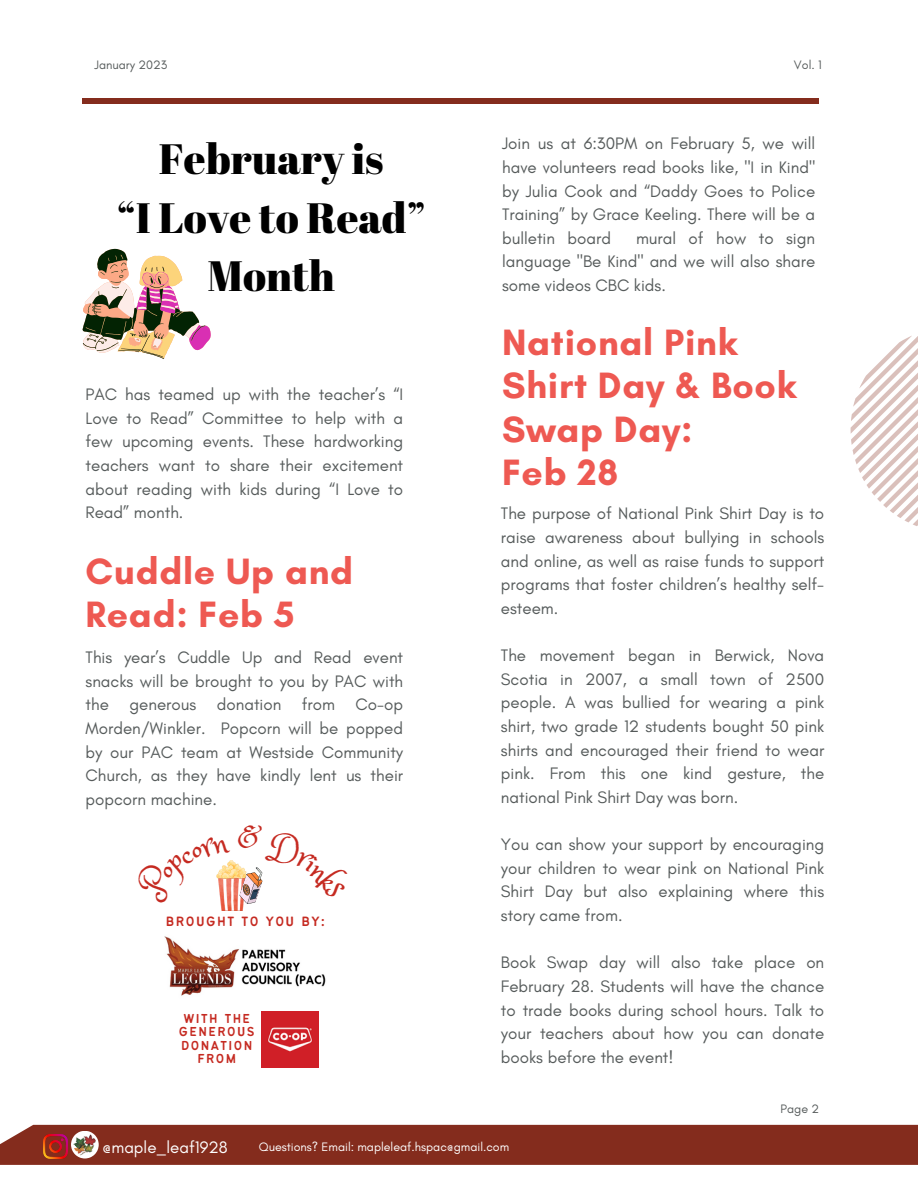
<style>
.page{position:relative;width:918px;height:1188px;background:#fff}
.page>*{position:absolute;margin:0;border:0;box-sizing:border-box;transform-origin:0 0}
.t1{font:42.45px/58.5px "Abril Fatface";color:#000;text-align:center}
.t2{font:700 37.35px/43.3px "Glacial Indifference";letter-spacing:.02em;color:#ee5952}
.t3{font:16.95px/23.7px "Glacial Indifference";color:#565b5b;text-align:justify}
.t4{font:16.95px "Glacial Indifference";color:#fff}
.t5{font:14.85px "Bantayog";letter-spacing:.1em;color:#c52a21}
.t6{font:14.25px/13.5px "Bantayog";letter-spacing:.1em;color:#c52a21;text-align:center}
.t7{font:12.45px "Glacial Indifference";color:#fff}
.t8{font:12.45px "Glacial Indifference";color:#565b5b}
</style>
<div class="page">
<div style="left:82px;top:98px;width:737px;height:5px;background:#842c1d"></div>
<svg style="left:851px;top:336px;width:67px;height:190px"></svg>
<img style="left:262px;top:1011px;width:56px;height:56px">
<svg style="left:82px;top:249px;width:128px;height:110px"></svg>
<img style="left:165px;top:936px;width:161px;height:60px">
<img style="left:220px;top:861px;width:24px;height:49px">
<div style="left:0;top:1125px;width:918px;height:40px;background:#842c1d"></div>
<img style="left:73px;top:1133px;width:23px;height:23px">
<svg style="left:216px;top:860px;width:14px;height:45px"></svg>
<svg style="left:237px;top:861px;width:26px;height:45px"></svg>
<p class="t8" style="left:95px;top:58px;width:74px">January 2023</p>
<h1 class="t8" style="left:794px;top:58px;width:29px">Vol. 1</h1>
<p class="t1" style="left:117px;top:129px;width:310px">February is<br>“I Love to Read”<br>Month</p>
<p class="t3" style="left:86px;top:382px;width:319px">PAC has teamed up with the teacher’s “I Love to Read” Committee to help with a few upcoming events. These hardworking teachers want to share their excitement about reading with kids during “I Love to Read” month.</p>
<p class="t2" style="left:86px;top:549px;width:269px">Cuddle Up and<br>Read: Feb 5</p>
<h4 class="t3" style="left:86px;top:645px;width:319px">This year’s Cuddle Up and Read event snacks will be brought to you by PAC with the generous donation from Co-op Morden/Winkler. Popcorn will be popped by our PAC team at Westside Community Church, as they have kindly lent us their popcorn machine.</h4>
<p class="t5" style="left:166px;top:916px;width:161px">BROUGHT TO YOU BY:</p>
<p class="t6" style="left:179px;top:1013px;width:77px">WITH THE<br>GENEROUS<br>DONATION<br>FROM</p>
<h2 class="t3" style="left:502px;top:132px;width:315px">Join us at 6:30PM on February 5, we will have volunteers read books like, "I in Kind" by Julia Cook and “Daddy Goes to Police Training” by Grace Keeling. There will be a bulletin board</h2>
<h2 class="t3" style="left:502px;top:226px;width:315px;text-indent:134px">mural of how to sign language "Be Kind" and we will also share some videos CBC kids.</h2>
<h4 class="t2" style="left:502px;top:320px;width:296px">National Pink<br>Shirt Day &amp; Book<br>Swap Day:<br>Feb 28</h4>
<h3 class="t3" style="left:501px;top:502px;width:325px">The purpose of National Pink Shirt Day is to raise awareness about bullying in schools and online, as well as raise funds to support programs that foster children’s healthy self&shy;esteem.</h3>
<p class="t3" style="left:501px;top:643px;width:325px">The movement began in Berwick, Nova Scotia in 2007, a small town of 2500 people. A was bullied for wearing a pink shirt, two grade 12 students bought 50 pink shirts and encouraged their friend to wear pink. From this one kind gesture, the national Pink Shirt Day was born.</p>
<p class="t3" style="left:501px;top:832px;width:325px">You can show your support by encouraging your children to wear pink on National Pink Shirt Day but also explaining where this story came from.</p>
<h5 class="t3" style="left:501px;top:951px;width:325px">Book Swap day will also take place on February 28. Students will have the chance to trade books during school hours. Talk to your teachers about how you can donate books before the event!</h5>
<p class="t8" style="left:781px;top:1101px;width:40px">Page 2</p>
<p class="t4" style="left:102px;top:1137px;width:127px">@maple_leaf1928</p>
<p class="t7" style="left:259px;top:1139px;width:252px">Questions? Email: mapleleaf.hspac@gmail.com</p>
</div>
